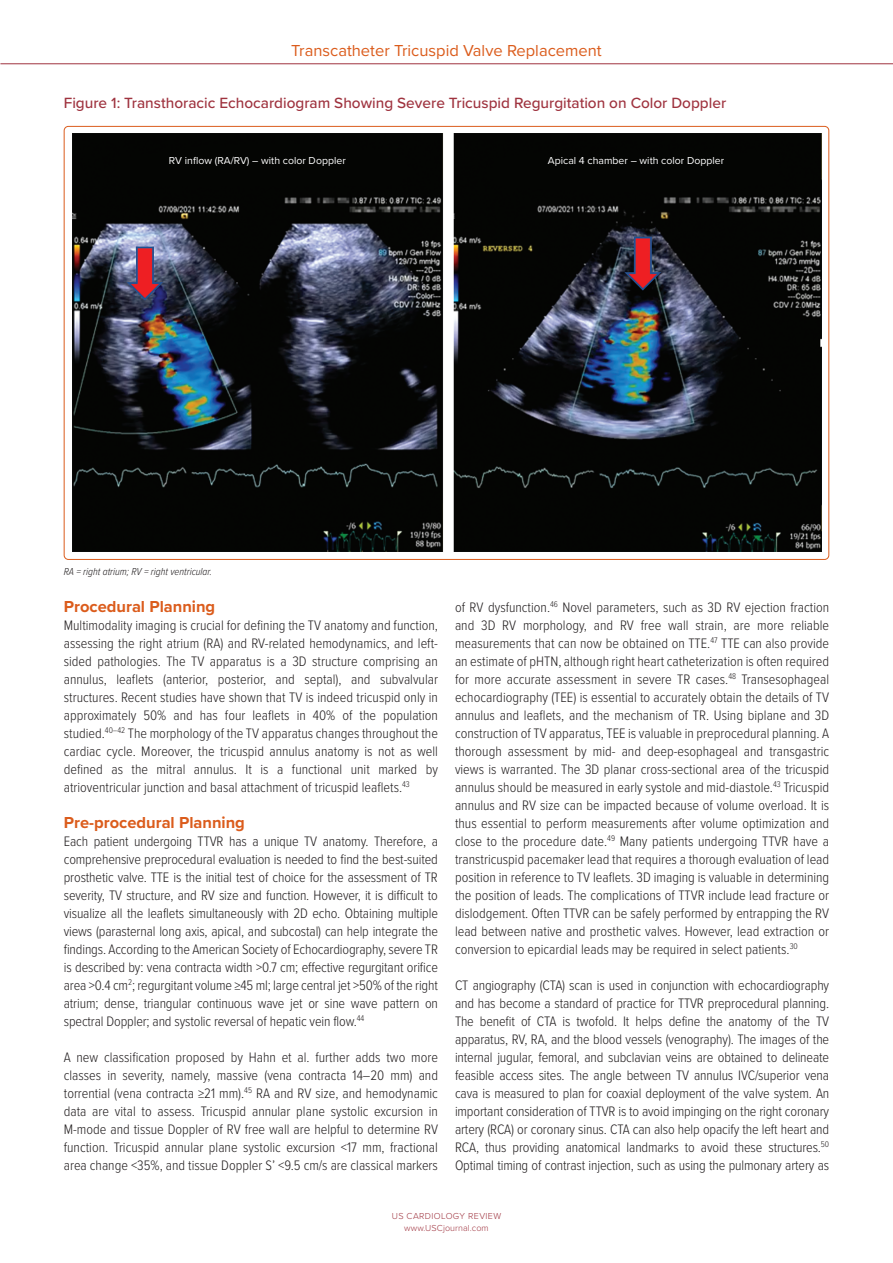
<style>
.page{position:relative;width:893px;height:1263px;background:#fff}
.page>*{position:absolute;margin:0;border:0;box-sizing:border-box;transform-origin:0 0}
._09a_HEADING_A{font:700 16.5px "Proxima Nova";color:#db5c1c}
.t1{font:16.5px "Proxima Nova";color:#db5c1c}
._11_FIG-TABLE_HEADIN{font:500 15.3px "Proxima Nova";color:#9f333f}
._10_BODY_TEXT{font:300 14.25px/18px "Proxima Nova Cond";color:#231f20;text-align:justify}
.t2{font:10.5px "Proxima Nova";color:#fff}
._11a_CAPTION_FIG-TAB{font:italic 300 10.5px "Proxima Nova Cond";color:#231f20}
.t3{font:300 9px/12.8px "Proxima Nova";letter-spacing:.025em;color:#9f333f;text-align:center}
</style>
<div class="page">
<hr style="left:0;top:64px;width:893px;height:1px;background:#9f333f">
<img style="left:73px;top:134px;width:748px;height:417px">
<p class="t1" style="left:291px;top:38px;width:312px">Transcatheter Tricuspid Valve Replacement</p>
<p class="_11_FIG-TABLE_HEADIN" style="left:64px;top:91px;width:664px">Figure 1: Transthoracic Echocardiogram Showing Severe Tricuspid Regurgitation on Color Doppler</p>
<p class="t2" style="left:169px;top:152px;width:178px">RV inflow (RA/RV) – with color Doppler</p>
<p class="t2" style="left:548px;top:152px;width:178px">Apical 4 chamber – with color Doppler</p>
<p class="_11a_CAPTION_FIG-TAB" style="left:64px;top:564px;width:150px">RA = right atrium; RV = right ventricular.</p>
<p class="_09a_HEADING_A" style="left:64px;top:594px;width:153px">Procedural Planning</p>
<p class="_10_BODY_TEXT" style="left:64px;top:616px;width:376px">Multimodality imaging is crucial for defining the TV anatomy and function, assessing the right atrium (RA) and RV-related hemodynamics, and left&shy;sided pathologies. The TV apparatus is a 3D structure comprising an annulus, leaflets (anterior, posterior, and septal), and subvalvular structures. Recent studies have shown that TV is indeed tricuspid only in approximately 50% and has four leaflets in 40% of the population studied.<sup>40–42</sup> The morphology of the TV apparatus changes throughout the cardiac cycle. Moreover, the tricuspid annulus anatomy is not as well defined as the mitral annulus. It is a functional unit marked by atrioventricular junction and basal attachment of tricuspid leaflets.<sup>43</sup></p>
<p class="_09a_HEADING_A" style="left:64px;top:810px;width:183px">Pre-procedural Planning</p>
<p class="_10_BODY_TEXT" style="left:64px;top:832px;width:376px">Each patient undergoing TTVR has a unique TV anatomy. Therefore, a comprehensive preprocedural evaluation is needed to find the best-suited prosthetic valve. TTE is the initial test of choice for the assessment of TR severity, TV structure, and RV size and function. However, it is difficult to visualize all the leaflets simultaneously with 2D echo. Obtaining multiple views (parasternal long axis, apical, and subcostal) can help integrate the findings. According to the American Society of Echocardiography, severe TR is described by: vena contracta width &gt;0.7 cm; effective regurgitant orifice area &gt;0.4 cm<sup>2</sup>; regurgitant volume ≥45 ml; large central jet &gt;50% of the right atrium; dense, triangular continuous wave jet or sine wave pattern on spectral Doppler; and systolic reversal of hepatic vein flow.<sup>44</sup></p>
<p class="_10_BODY_TEXT" style="left:64px;top:1048px;width:376px">A new classification proposed by Hahn et al. further adds two more classes in severity, namely, massive (vena contracta 14–20 mm) and torrential (vena contracta ≥21 mm).<sup>45</sup> RA and RV size, and hemodynamic data are vital to assess. Tricuspid annular plane systolic excursion in M-mode and tissue Doppler of RV free wall are helpful to determine RV function. Tricuspid annular plane systolic excursion &lt;17 mm, fractional area change &lt;35%, and tissue Doppler S’ &lt;9.5 cm/s are classical markers</p>
<p class="_10_BODY_TEXT" style="left:455px;top:598px;width:376px">of RV dysfunction.<sup>46</sup> Novel parameters, such as 3D RV ejection fraction and 3D RV morphology, and RV free wall strain, are more reliable measurements that can now be obtained on TTE.<sup>47</sup> TTE can also provide an estimate of pHTN, although right heart catheterization is often required for more accurate assessment in severe TR cases.<sup>48</sup> Transesophageal echocardiography (TEE) is essential to accurately obtain the details of TV annulus and leaflets, and the mechanism of TR. Using biplane and 3D construction of TV apparatus, TEE is valuable in preprocedural planning. A thorough assessment by mid- and deep-esophageal and transgastric views is warranted. The 3D planar cross-sectional area of the tricuspid annulus should be measured in early systole and mid-diastole.<sup>43</sup> Tricuspid annulus and RV size can be impacted because of volume overload. It is thus essential to perform measurements after volume optimization and close to the procedure date.<sup>49</sup> Many patients undergoing TTVR have a transtricuspid pacemaker lead that requires a thorough evaluation of lead position in reference to TV leaflets. 3D imaging is valuable in determining the position of leads. The complications of TTVR include lead fracture or dislodgement. Often TTVR can be safely performed by entrapping the RV lead between native and prosthetic valves. However, lead extraction or conversion to epicardial leads may be required in select patients.<sup>30</sup></p>
<p class="_10_BODY_TEXT" style="left:455px;top:976px;width:376px">CT angiography (CTA) scan is used in conjunction with echocardiography and has become a standard of practice for TTVR preprocedural planning.<br>The benefit of CTA is twofold. It helps define the anatomy of the TV apparatus, RV, RA, and the blood vessels (venography). The images of the internal jugular, femoral, and subclavian veins are obtained to delineate feasible access sites. The angle between TV annulus IVC/superior vena cava is measured to plan for coaxial deployment of the valve system. An important consideration of TTVR is to avoid impinging on the right coronary artery (RCA) or coronary sinus. CTA can also help opacify the left heart and RCA, thus providing anatomical landmarks to avoid these structures.<sup>50<br></sup>Optimal timing of contrast injection, such as using the pulmonary artery as</p>
<p class="t3" style="left:392px;top:1209px;width:111px">US CARDIOLOGY REVIEW www.USCjournal.com</p>
</div>
